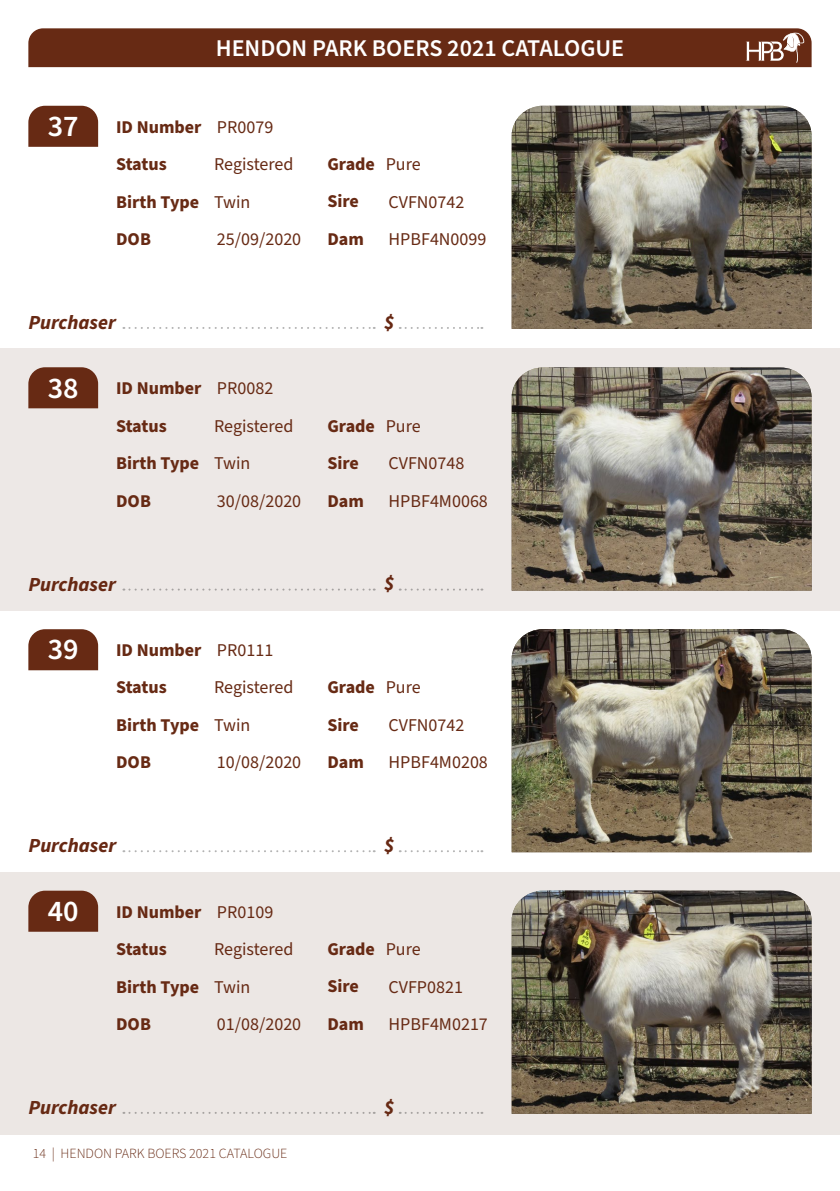
<style>
.page{position:relative;width:840px;height:1191px;background:#fff}
.page>*{position:absolute;margin:0;border:0;box-sizing:border-box;transform-origin:0 0}
.t1{font:600 30px "Source Sans Pro";color:#fff}
.t2{font:600 24px "Source Sans Pro";color:#fff}
.t3{font:italic 700 20px "Source Sans Pro";color:#672813}
.t4{font:italic 700 20px "Source Sans Pro";color:#672a14}
.t5{font:700 18px/37.4px "Source Sans Pro";color:#672a14}
.t6{font:18px "Source Sans Pro";color:#672a14}
.t7{font:300 14px "Source Sans Pro";color:#672a14}
.s1{font-weight:400}
</style>
<div class="page">
<div style="left:0;top:348px;width:839px;height:262px;background:#ede8e6"></div>
<div style="left:0;top:872px;width:839px;height:262px;background:#ece7e4"></div>
<div style="left:28px;top:28px;width:783px;height:39px;background:#672a14"></div>
<svg style="left:28px;top:106px;width:70px;height:41px;background:#6e341f"></svg>
<img style="left:511px;top:106px;width:300px;height:223px">
<svg style="left:123px;top:327px;width:251px;height:2px"></svg>
<svg style="left:399px;top:327px;width:83px;height:2px"></svg>
<svg style="left:28px;top:367px;width:70px;height:41px;background:#6e341f"></svg>
<img style="left:511px;top:367px;width:300px;height:223px">
<svg style="left:123px;top:588px;width:251px;height:2px"></svg>
<svg style="left:399px;top:588px;width:83px;height:2px"></svg>
<svg style="left:28px;top:629px;width:70px;height:41px;background:#6e3520"></svg>
<img style="left:511px;top:629px;width:300px;height:223px">
<svg style="left:123px;top:850px;width:251px;height:2px"></svg>
<svg style="left:399px;top:850px;width:83px;height:2px"></svg>
<svg style="left:28px;top:890px;width:70px;height:41px;background:#6f3521"></svg>
<img style="left:511px;top:890px;width:300px;height:223px">
<svg style="left:123px;top:1112px;width:251px;height:1px"></svg>
<svg style="left:399px;top:1112px;width:83px;height:1px"></svg>
<h1 class="t1" style="left:48px;top:106px;width:32px">37</h1>
<h2 class="t2" style="left:215px;top:32px;width:410px">HENDON PARK BOERS 2021 CATALOGUE</h2>
<p class="t5" style="left:116px;top:109px;width:87px">ID Number<br>Status</p>
<p class="t6" style="left:217px;top:115px;width:58px">PR0079</p>
<p class="t6" style="left:214px;top:152px;width:81px">Registered</p>
<p class="t5" style="left:327px;top:146px;width:95px">Grade <span class="s1">Pure</span></p>
<p class="t5" style="left:116px;top:183px;width:136px">Birth Type <span class="s1">Twin</span></p>
<p class="t5" style="left:327px;top:183px;width:38px">Sire<br>Dam</p>
<p class="t6" style="left:388px;top:190px;width:77px">CVFN0742</p>
<p class="t6" style="left:217px;top:227px;width:86px">25/09/2020</p>
<p class="t6" style="left:388px;top:227px;width:99px">HPBF4N0099</p>
<p class="t5" style="left:116px;top:221px;width:36px">DOB</p>
<p class="t3" style="left:28px;top:309px;width:89px">Purchaser</p>
<p class="t3" style="left:384px;top:308px;width:12px">$</p>
<h1 class="t1" style="left:48px;top:368px;width:32px">38</h1>
<p class="t5" style="left:116px;top:370px;width:87px">ID Number<br>Status</p>
<p class="t6" style="left:217px;top:376px;width:58px">PR0082</p>
<p class="t6" style="left:214px;top:414px;width:81px">Registered</p>
<p class="t5" style="left:327px;top:407px;width:95px">Grade <span class="s1">Pure</span></p>
<p class="t5" style="left:116px;top:445px;width:136px">Birth Type <span class="s1">Twin</span></p>
<p class="t5" style="left:327px;top:445px;width:38px">Sire<br>Dam</p>
<p class="t6" style="left:388px;top:451px;width:77px">CVFN0748</p>
<p class="t6" style="left:217px;top:488px;width:86px">30/08/2020</p>
<p class="t6" style="left:388px;top:488px;width:101px">HPBF4M0068</p>
<p class="t5" style="left:116px;top:482px;width:36px">DOB</p>
<p class="t3" style="left:28px;top:570px;width:89px">Purchaser</p>
<p class="t3" style="left:384px;top:570px;width:12px">$</p>
<h1 class="t1" style="left:48px;top:629px;width:32px">39</h1>
<p class="t5" style="left:116px;top:632px;width:87px">ID Number<br>Status</p>
<p class="t6" style="left:217px;top:638px;width:58px">PR0111</p>
<p class="t6" style="left:214px;top:675px;width:81px">Registered</p>
<p class="t5" style="left:327px;top:669px;width:95px">Grade <span class="s1">Pure</span></p>
<p class="t5" style="left:116px;top:706px;width:136px">Birth Type <span class="s1">Twin</span></p>
<p class="t5" style="left:327px;top:706px;width:38px">Sire<br>Dam</p>
<p class="t6" style="left:388px;top:713px;width:77px">CVFN0742</p>
<p class="t6" style="left:217px;top:750px;width:86px">10/08/2020</p>
<p class="t6" style="left:388px;top:750px;width:101px">HPBF4M0208</p>
<p class="t5" style="left:116px;top:744px;width:36px">DOB</p>
<p class="t3" style="left:29px;top:832px;width:89px">Purchaser</p>
<p class="t3" style="left:384px;top:831px;width:12px">$</p>
<h1 class="t1" style="left:48px;top:891px;width:32px">40</h1>
<p class="t5" style="left:116px;top:893px;width:87px">ID Number<br>Status</p>
<p class="t6" style="left:217px;top:899px;width:58px">PR0109</p>
<p class="t6" style="left:214px;top:937px;width:81px">Registered</p>
<p class="t5" style="left:327px;top:930px;width:95px">Grade <span class="s1">Pure</span></p>
<p class="t5" style="left:116px;top:968px;width:136px">Birth Type <span class="s1">Twin</span></p>
<p class="t5" style="left:327px;top:968px;width:38px">Sire<br>Dam</p>
<p class="t6" style="left:388px;top:974px;width:76px">CVFP0821</p>
<p class="t6" style="left:217px;top:1012px;width:86px">01/08/2020</p>
<p class="t6" style="left:388px;top:1012px;width:101px">HPBF4M0217</p>
<p class="t5" style="left:116px;top:1005px;width:36px">DOB</p>
<p class="t4" style="left:28px;top:1093px;width:89px">Purchaser</p>
<p class="t4" style="left:384px;top:1093px;width:12px">$</p>
<p class="t7" style="left:33px;top:1143px;width:256px">14 | HENDON PARK BOERS 2021 CATALOGUE</p>
</div>
